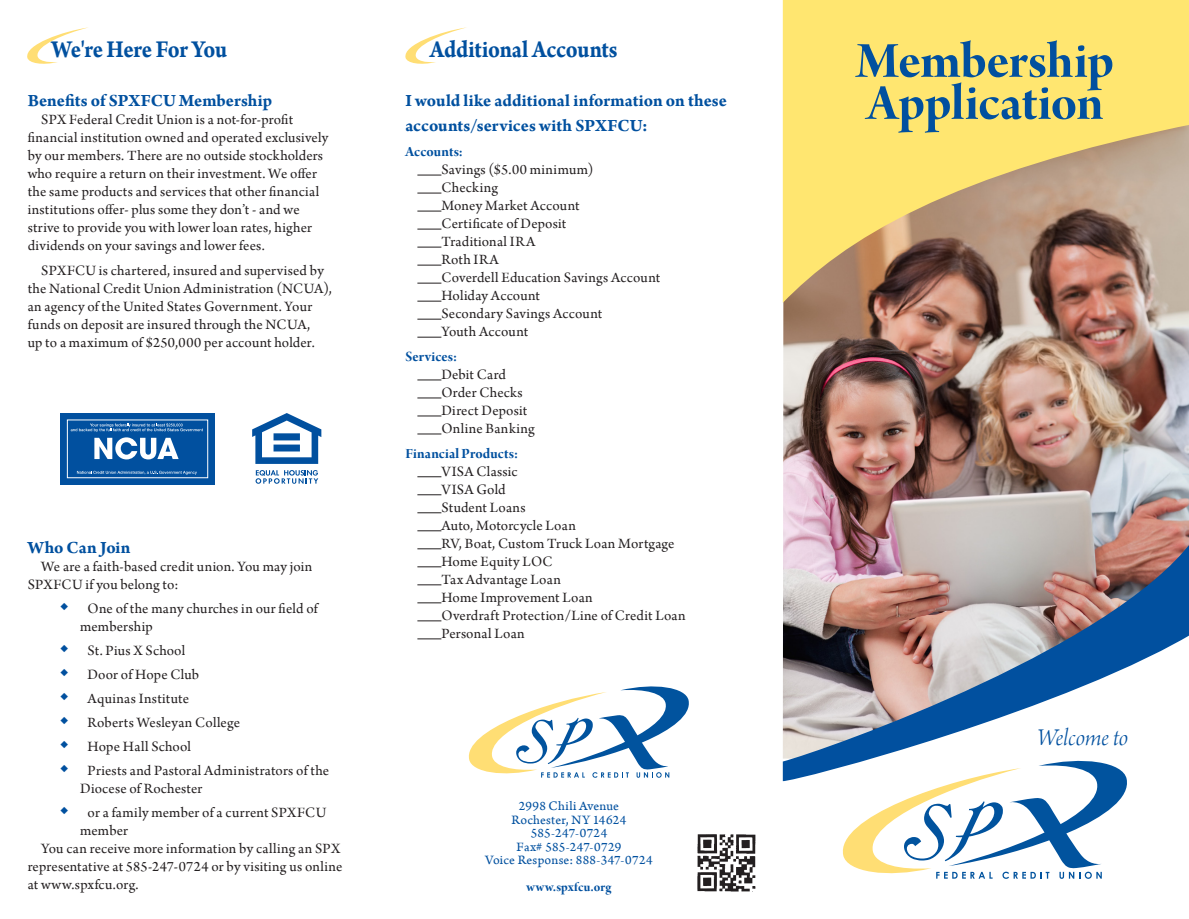
<style>
.page{position:relative;width:1189px;height:919px;background:#fff}
.page>*{position:absolute;margin:0;border:0;box-sizing:border-box;transform-origin:0 0}
.t1{font:54px/42px "Arno Pro Bold Display";letter-spacing:-.005em;color:#01509f}
.t2{font:700 25.5px "Arno Pro";letter-spacing:-.015em;color:#01509f;scale:.9 1}
.t3{font:25.5px "Arno Pro Light Italic Display";color:#01509f}
.t4{font:700 18px/25.5px "Arno Pro";letter-spacing:.005em;color:#01509f}
.t5{font:15px/18px "Arno Pro";letter-spacing:.01em;color:#231f20}
.t6{font:15px "Arno Pro Bold Display";letter-spacing:.015em;color:#01509f}
.t7{font:13.5px/13.5px "Arno Pro Sm Text";letter-spacing:.02em;color:#01509f;text-align:center}
.t8{font:13.5px "Arno Pro Bold Display";letter-spacing:.015em;color:#01509f}
</style>
<div class="page">
<img style="left:783px;top:303px;width:405px;height:225px">
<svg style="left:782px;top:0;width:406px;height:303px;fill:#ffe670"></svg>
<img style="left:782px;top:528px;width:406px;height:253px">
<svg style="left:835px;top:755px;width:299px;height:123px"></svg>
<svg style="left:405px;top:27px;width:61px;height:37px"></svg>
<svg style="left:27px;top:27px;width:61px;height:37px"></svg>
<svg style="left:468px;top:686px;width:221px;height:91px"></svg>
<svg style="left:417px;top:175px;width:24px;height:1px"></svg>
<svg style="left:417px;top:193px;width:24px;height:1px"></svg>
<svg style="left:417px;top:211px;width:24px;height:1px"></svg>
<svg style="left:417px;top:229px;width:24px;height:1px"></svg>
<svg style="left:417px;top:247px;width:24px;height:1px"></svg>
<svg style="left:417px;top:265px;width:24px;height:1px"></svg>
<svg style="left:417px;top:283px;width:24px;height:1px"></svg>
<svg style="left:417px;top:301px;width:24px;height:1px"></svg>
<svg style="left:417px;top:319px;width:24px;height:1px"></svg>
<svg style="left:417px;top:337px;width:24px;height:1px"></svg>
<svg style="left:417px;top:379px;width:24px;height:1px"></svg>
<svg style="left:417px;top:397px;width:24px;height:1px"></svg>
<svg style="left:417px;top:415px;width:24px;height:1px"></svg>
<svg style="left:417px;top:433px;width:24px;height:1px"></svg>
<svg style="left:417px;top:476px;width:24px;height:1px"></svg>
<svg style="left:417px;top:494px;width:24px;height:1px"></svg>
<svg style="left:417px;top:512px;width:24px;height:1px"></svg>
<svg style="left:417px;top:530px;width:24px;height:1px"></svg>
<svg style="left:417px;top:548px;width:24px;height:1px"></svg>
<svg style="left:417px;top:566px;width:24px;height:1px"></svg>
<svg style="left:417px;top:584px;width:24px;height:1px"></svg>
<svg style="left:417px;top:602px;width:24px;height:1px"></svg>
<svg style="left:417px;top:620px;width:24px;height:1px"></svg>
<svg style="left:417px;top:638px;width:24px;height:1px"></svg>
<svg style="left:252px;top:413px;width:69px;height:51px"></svg>
<svg style="left:255px;top:470px;width:63px;height:13px"></svg>
<svg style="left:60px;top:413px;width:155px;height:71px;fill:#01509f"></svg>
<svg style="left:77px;top:470px;width:120px;height:4px"></svg>
<svg style="left:71px;top:423px;width:132px;height:36px"></svg>
<img style="left:697px;top:834px;width:59px;height:58px">
<h2 class="t2" style="left:52px;top:34px;width:196px">We're Here For You</h2>
<h2 class="t2" style="left:430px;top:34px;width:210px">Additional Accounts</h2>
<p class="t4" style="left:28px;top:88px;width:246px">Benefits of SPXFCU Membership</p>
<p class="t5" style="left:28px;top:111px;width:302px;text-indent:14px">SPX Federal Credit Union is a not-for-profit financial institution owned and operated exclusively by our members. There are no outside stockholders who require a return on their investment. We offer the same products and services that other financial institutions offer- plus some they don’t - and we strive to provide you with lower loan rates, higher dividends on your savings and lower fees.</p>
<p class="t5" style="left:28px;top:262px;width:306px;text-indent:14px">SPXFCU is chartered, insured and supervised by the National Credit Union Administration (NCUA), an agency of the United States Government. Your funds on deposit are insured through the NCUA,<br>up to a maximum of $250,000 per account holder.</p>
<p class="t4" style="left:28px;top:535px;width:104px">Who Can Join</p>
<p class="t5" style="left:28px;top:558px;width:286px;text-indent:14px">We are a faith-based credit union. You may join<br>SPXFCU if you belong to:</p>
<p class="t5" style="left:80px;top:600px;width:239px;text-indent:7px">One of the many churches in our field of membership</p>
<p class="t5" style="left:88px;top:639px;width:243px;line-height:24px">St. Pius X School<br>Door of Hope Club<br>Aquinas Institute<br>Roberts Wesleyan College<br>Hope Hall School<br>Priests and Pastoral Administrators of the</p>
<p class="t5" style="left:88px;top:777px;width:240px;line-height:24px;text-indent:-7px">Diocese of Rochester<br>or a family member of a current SPXFCU</p>
<p class="t5" style="left:80px;top:822px;width:49px">member</p>
<p class="t5" style="left:41px;top:840px;width:300px">You can receive more information by calling an SPX</p>
<p class="t5" style="left:28px;top:858px;width:316px">representative at 585-247-0724 or by visiting us online</p>
<p class="t5" style="left:28px;top:876px;width:112px">at www.spxfcu.org.</p>
<p class="t4" style="left:405px;top:88px;width:323px">I would like additional information on these accounts/services with SPXFCU:</p>
<p class="t6" style="left:405px;top:143px;width:59px">Accounts:</p>
<p class="t5" style="left:441px;top:161px;width:220px">Savings ($5.00 minimum)<br>Checking<br>Money Market Account<br>Certificate of Deposit<br>Traditional IRA<br>Roth IRA<br>Coverdell Education Savings Account<br>Holiday Account<br>Secondary Savings Account<br>Youth Account</p>
<p class="t6" style="left:405px;top:348px;width:53px">Services:</p>
<p class="t5" style="left:441px;top:366px;width:95px">Debit Card<br>Order Checks<br>Direct Deposit<br>Online Banking</p>
<p class="t6" style="left:405px;top:445px;width:114px">Financial Products:</p>
<p class="t5" style="left:441px;top:463px;width:246px">VISA Classic<br>VISA Gold<br>Student Loans<br>Auto, Motorcycle Loan<br>RV, Boat, Custom Truck Loan Mortgage<br>Home Equity LOC<br>Tax Advantage Loan<br>Home Improvement Loan<br>Overdraft Protection/Line of Credit Loan<br>Personal Loan</p>
<p class="t7" style="left:485px;top:799px;width:169px">2998 Chili Avenue<br>Rochester, NY 14624<br>585-247-0724<br>Fax# 585-247-0729<br>Voice Response: 888-347-0724</p>
<p class="t8" style="left:526px;top:879px;width:86px">www.spxfcu.org</p>
<h1 class="t1" style="left:856px;top:43px;width:259px">Membership<br>Application</h1>
<h2 class="t3" style="left:1037px;top:723px;width:92px">Welcome to</h2>
</div>
